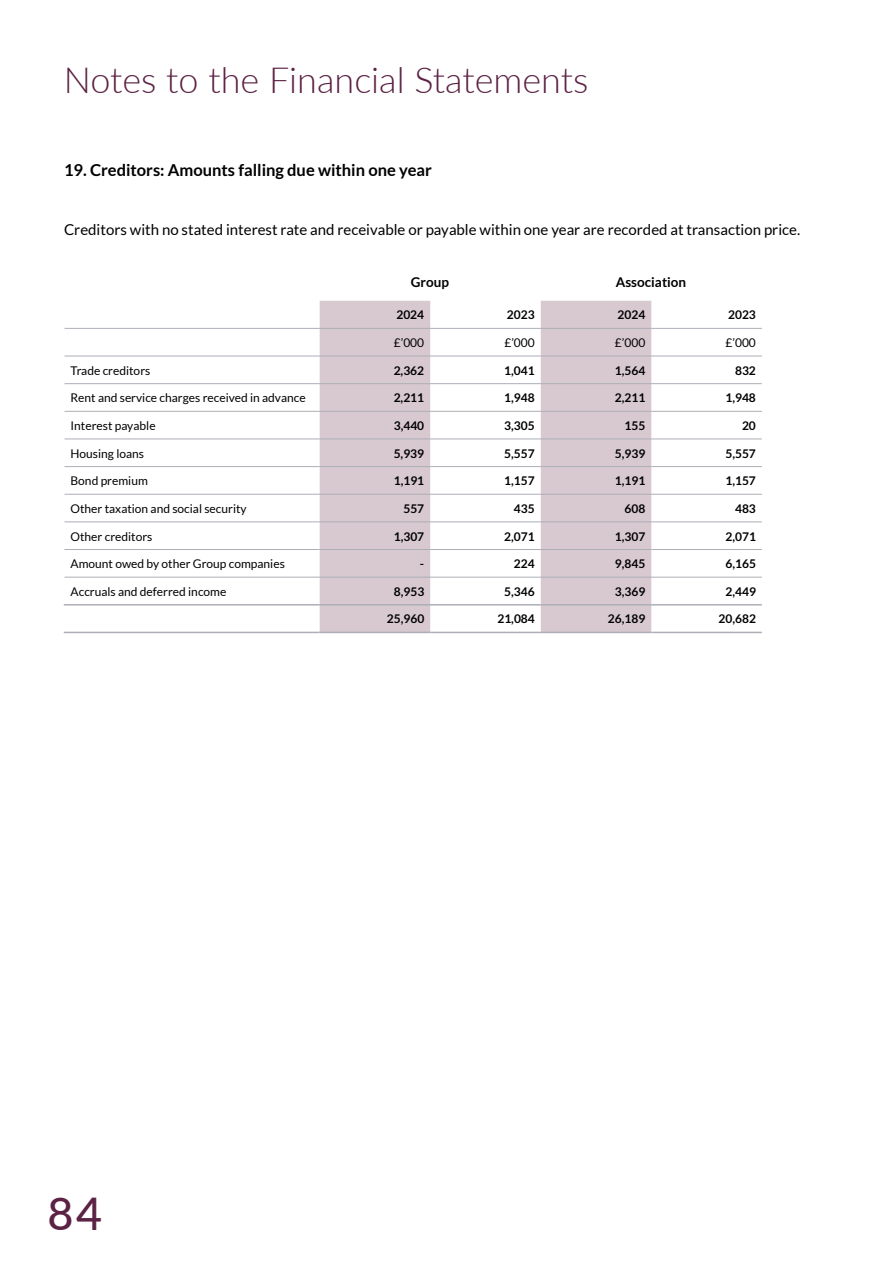
<style>
.page{position:relative;width:893px;height:1263px;background:#fff}
.page>*{position:absolute;margin:0;border:0;box-sizing:border-box;transform-origin:0 0}
.t1{font:500 45px "Lato";color:#5c2244}
.t2{font:300 36px "Lato";color:#5c2244}
.t3{font:700 16.5px "Lato";color:#000}
.t4{font:15px "Lato";color:#000}
.t5{font:700 13.5px "Lato";color:#000}
.t6{font:12px "Lato";color:#000}
.t7{font:700 12px "Lato";color:#000}
</style>
<div class="page">
<svg style="left:320px;top:301px;width:331px;height:331px;fill:#d8c9d0"></svg>
<hr style="left:65px;top:328px;width:255px;height:1px;background:#acafb6">
<hr style="left:320px;top:328px;width:110px;height:1px;background:#acafb6">
<hr style="left:430px;top:328px;width:111px;height:1px;background:#acafb6">
<hr style="left:541px;top:328px;width:110px;height:1px;background:#acafb6">
<hr style="left:651px;top:328px;width:111px;height:1px;background:#acafb6">
<hr style="left:65px;top:356px;width:255px;height:1px;background:#acafb6">
<hr style="left:320px;top:356px;width:110px;height:1px;background:#acafb6">
<hr style="left:430px;top:356px;width:111px;height:1px;background:#acafb6">
<hr style="left:541px;top:356px;width:110px;height:1px;background:#acafb6">
<hr style="left:651px;top:356px;width:111px;height:1px;background:#acafb6">
<hr style="left:65px;top:383px;width:255px;height:1px;background:#acafb6">
<hr style="left:320px;top:383px;width:110px;height:1px;background:#acafb6">
<hr style="left:430px;top:383px;width:111px;height:1px;background:#acafb6">
<hr style="left:541px;top:383px;width:110px;height:1px;background:#acafb6">
<hr style="left:651px;top:383px;width:111px;height:1px;background:#acafb6">
<hr style="left:65px;top:411px;width:255px;height:1px;background:#acafb6">
<hr style="left:320px;top:411px;width:110px;height:1px;background:#acafb6">
<hr style="left:430px;top:411px;width:111px;height:1px;background:#acafb6">
<hr style="left:541px;top:411px;width:110px;height:1px;background:#acafb6">
<hr style="left:651px;top:411px;width:111px;height:1px;background:#acafb6">
<hr style="left:65px;top:439px;width:255px;height:1px;background:#acafb6">
<hr style="left:320px;top:439px;width:110px;height:1px;background:#acafb6">
<hr style="left:430px;top:439px;width:111px;height:1px;background:#acafb6">
<hr style="left:541px;top:439px;width:110px;height:1px;background:#acafb6">
<hr style="left:651px;top:439px;width:111px;height:1px;background:#acafb6">
<hr style="left:65px;top:466px;width:255px;height:1px;background:#acafb6">
<hr style="left:320px;top:466px;width:110px;height:1px;background:#acafb6">
<hr style="left:430px;top:466px;width:111px;height:1px;background:#acafb6">
<hr style="left:541px;top:466px;width:110px;height:1px;background:#acafb6">
<hr style="left:651px;top:466px;width:111px;height:1px;background:#acafb6">
<hr style="left:65px;top:494px;width:255px;height:1px;background:#acafb6">
<hr style="left:320px;top:494px;width:110px;height:1px;background:#acafb6">
<hr style="left:430px;top:494px;width:111px;height:1px;background:#acafb6">
<hr style="left:541px;top:494px;width:110px;height:1px;background:#acafb6">
<hr style="left:651px;top:494px;width:111px;height:1px;background:#acafb6">
<hr style="left:65px;top:522px;width:255px;height:1px;background:#acafb6">
<hr style="left:320px;top:522px;width:110px;height:1px;background:#acafb6">
<hr style="left:430px;top:522px;width:111px;height:1px;background:#acafb6">
<hr style="left:541px;top:522px;width:110px;height:1px;background:#acafb6">
<hr style="left:651px;top:522px;width:111px;height:1px;background:#acafb6">
<hr style="left:65px;top:549px;width:255px;height:1px;background:#acafb6">
<hr style="left:320px;top:549px;width:110px;height:1px;background:#acafb6">
<hr style="left:430px;top:549px;width:111px;height:1px;background:#acafb6">
<hr style="left:541px;top:549px;width:110px;height:1px;background:#acafb6">
<hr style="left:651px;top:549px;width:111px;height:1px;background:#acafb6">
<hr style="left:65px;top:577px;width:255px;height:1px;background:#acafb6">
<hr style="left:320px;top:577px;width:110px;height:1px;background:#acafb6">
<hr style="left:430px;top:577px;width:111px;height:1px;background:#acafb6">
<hr style="left:541px;top:577px;width:110px;height:1px;background:#acafb6">
<hr style="left:651px;top:577px;width:111px;height:1px;background:#acafb6">
<hr style="left:64px;top:604px;width:256px;height:1px;background:#acafb6">
<hr style="left:320px;top:604px;width:110px;height:1px;background:#acafb6">
<hr style="left:430px;top:604px;width:111px;height:1px;background:#acafb6">
<hr style="left:541px;top:604px;width:110px;height:1px;background:#acafb6">
<hr style="left:651px;top:604px;width:111px;height:1px;background:#acafb6">
<hr style="left:64px;top:632px;width:256px;height:1px;background:#acafb6">
<hr style="left:320px;top:632px;width:110px;height:1px;background:#acafb6">
<hr style="left:430px;top:632px;width:111px;height:1px;background:#acafb6">
<hr style="left:541px;top:632px;width:110px;height:1px;background:#acafb6">
<hr style="left:651px;top:632px;width:111px;height:1px;background:#acafb6">
<h2 class="t2" style="left:64px;top:55px;width:526px">Notes to the Financial Statements</h2>
<h3 class="t3" style="left:64px;top:161px;width:369px">19. Creditors: Amounts falling due within one year</h3>
<p class="t4" style="left:64px;top:221px;width:738px">Creditors with no stated interest rate and receivable or payable within one year are recorded at transaction price.</p>
<p class="t5" style="left:411px;top:274px;width:40px">Group</p>
<p class="t5" style="left:616px;top:274px;width:72px">Association</p>
<p class="t7" style="left:396px;top:308px;width:29px">2024</p>
<p class="t7" style="left:507px;top:308px;width:29px">2023</p>
<p class="t7" style="left:617px;top:308px;width:29px">2024</p>
<p class="t7" style="left:728px;top:308px;width:29px">2023</p>
<p class="t6" style="left:394px;top:336px;width:32px">£’000</p>
<p class="t6" style="left:504px;top:336px;width:32px">£’000</p>
<p class="t6" style="left:615px;top:336px;width:32px">£’000</p>
<p class="t6" style="left:725px;top:336px;width:32px">£’000</p>
<p class="t6" style="left:71px;top:364px;width:81px">Trade creditors</p>
<p class="t7" style="left:394px;top:363px;width:32px">2,362</p>
<p class="t7" style="left:504px;top:363px;width:32px">1,041</p>
<p class="t7" style="left:615px;top:363px;width:32px">1,564</p>
<p class="t7" style="left:735px;top:363px;width:22px">832</p>
<p class="t6" style="left:71px;top:391px;width:237px">Rent and service charges received in advance</p>
<p class="t7" style="left:394px;top:391px;width:32px">2,211</p>
<p class="t7" style="left:504px;top:391px;width:32px">1,948</p>
<p class="t7" style="left:615px;top:391px;width:32px">2,211</p>
<p class="t7" style="left:725px;top:391px;width:32px">1,948</p>
<p class="t6" style="left:71px;top:419px;width:87px">Interest payable</p>
<p class="t7" style="left:394px;top:419px;width:32px">3,440</p>
<p class="t7" style="left:504px;top:419px;width:32px">3,305</p>
<p class="t7" style="left:624px;top:419px;width:22px">155</p>
<p class="t7" style="left:742px;top:419px;width:15px">20</p>
<p class="t6" style="left:71px;top:447px;width:75px">Housing loans</p>
<p class="t7" style="left:394px;top:446px;width:32px">5,939</p>
<p class="t7" style="left:504px;top:446px;width:32px">5,557</p>
<p class="t7" style="left:615px;top:446px;width:32px">5,939</p>
<p class="t7" style="left:725px;top:446px;width:32px">5,557</p>
<p class="t6" style="left:71px;top:474px;width:79px">Bond premium</p>
<p class="t7" style="left:394px;top:474px;width:32px">1,191</p>
<p class="t7" style="left:504px;top:474px;width:32px">1,157</p>
<p class="t7" style="left:615px;top:474px;width:32px">1,191</p>
<p class="t7" style="left:725px;top:474px;width:32px">1,157</p>
<p class="t6" style="left:71px;top:502px;width:178px">Other taxation and social security</p>
<p class="t7" style="left:403px;top:502px;width:22px">557</p>
<p class="t7" style="left:514px;top:502px;width:22px">435</p>
<p class="t7" style="left:624px;top:502px;width:22px">608</p>
<p class="t7" style="left:735px;top:502px;width:22px">483</p>
<p class="t6" style="left:71px;top:529px;width:83px">Other creditors</p>
<p class="t7" style="left:394px;top:529px;width:32px">1,307</p>
<p class="t7" style="left:504px;top:529px;width:32px">2,071</p>
<p class="t7" style="left:615px;top:529px;width:32px">1,307</p>
<p class="t7" style="left:725px;top:529px;width:32px">2,071</p>
<p class="t6" style="left:71px;top:557px;width:216px">Amount owed by other Group companies</p>
<p class="t7" style="left:420px;top:557px;width:6px">-</p>
<p class="t7" style="left:514px;top:557px;width:22px">224</p>
<p class="t7" style="left:615px;top:557px;width:32px">9,845</p>
<p class="t7" style="left:725px;top:557px;width:32px">6,165</p>
<p class="t6" style="left:71px;top:585px;width:157px">Accruals and deferred income</p>
<p class="t7" style="left:394px;top:584px;width:32px">8,953</p>
<p class="t7" style="left:504px;top:584px;width:32px">5,346</p>
<p class="t7" style="left:615px;top:584px;width:32px">3,369</p>
<p class="t7" style="left:725px;top:584px;width:32px">2,449</p>
<p class="t7" style="left:387px;top:612px;width:39px">25,960</p>
<p class="t7" style="left:497px;top:612px;width:39px">21,084</p>
<p class="t7" style="left:608px;top:612px;width:39px">26,189</p>
<p class="t7" style="left:718px;top:612px;width:39px">20,682</p>
<h1 class="t1" style="left:47px;top:1181px;width:56px">84</h1>
</div>
